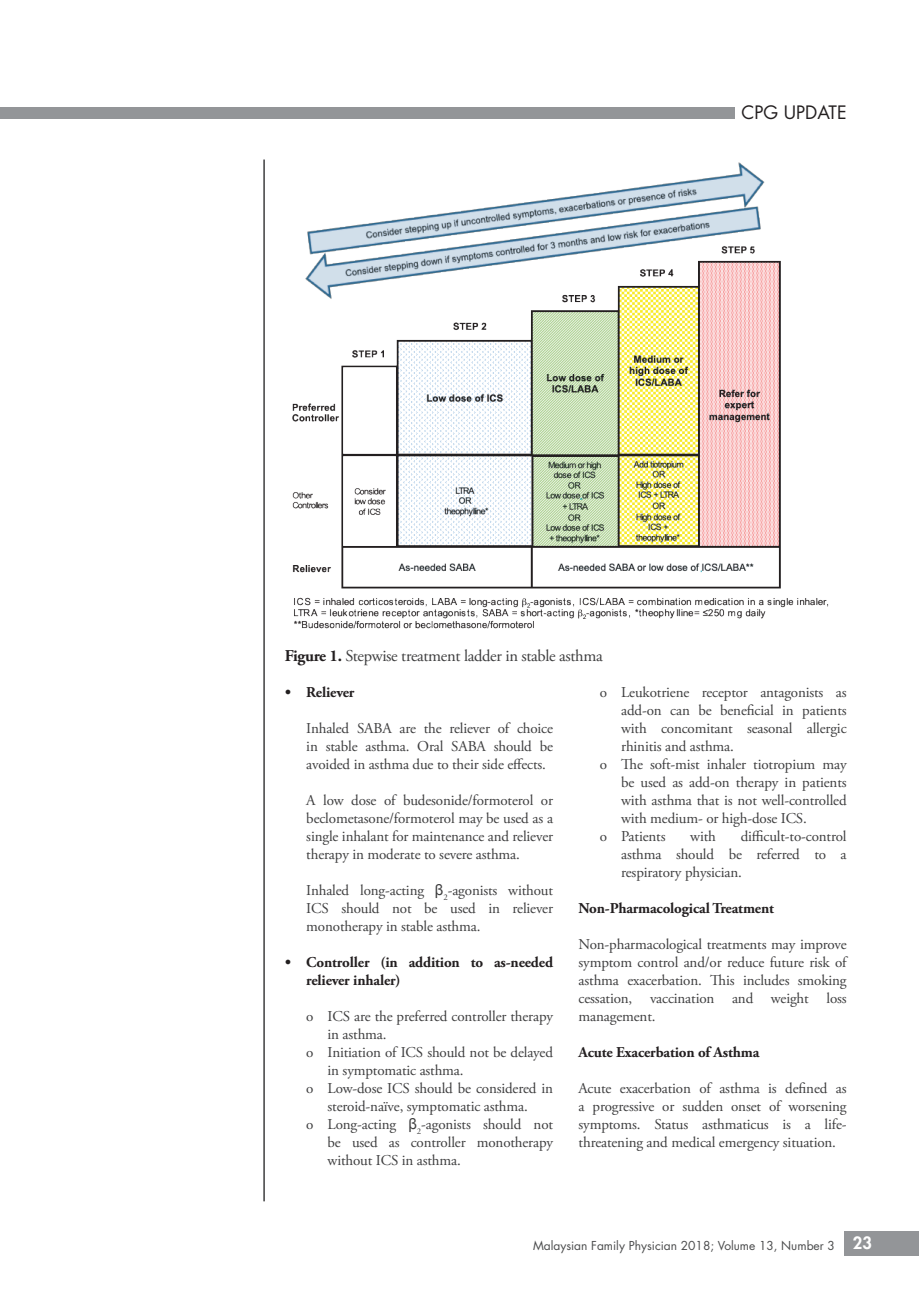
<style>
.page{position:relative;width:919px;height:1289px;background:#fff}
.page>*{position:absolute;margin:0;border:0;box-sizing:border-box;transform-origin:0 0}
.t1{font:18px "Futura Std";color:#231f20}
.t2{font:16.5px "Adobe Garamond Pro";letter-spacing:-.02em;color:#3e3e3f}
.t3{font:800 16.5px "Futura Std";color:#fff}
.t4{font:15px/18px "Adobe Garamond Pro";letter-spacing:-.01em;color:#3e3e3f;text-align:justify}
.t5{font:700 15px/18px "Adobe Garamond Pro";letter-spacing:-.01em;color:#231f20}
.t6{font:12px "Futura Std";color:#4b4c4d}
.s1{font-weight:700;color:#231f20}
.s2{font-family:"Arial"}
</style>
<div class="page">
<div style="left:844px;top:1231px;width:74px;height:24px;background:#939598"></div>
<div style="left:0;top:107px;width:13px;height:12px;background:#939598"></div>
<div style="left:13px;top:107px;width:721px;height:12px;background:#939598"></div>
<img style="left:292px;top:278px;width:537px;height:351px">
<div style="left:324px;top:157px;width:460px;height:136px;background:#fff"></div>
<img style="left:306px;top:163px;width:459px;height:136px">
<hr style="left:263px;top:159px;width:2px;height:1042px;background:#3e3e3f">
<p class="t1" style="left:741px;top:101px;width:107px">CPG UPDATE</p>
<p class="t2" style="left:285px;top:646px;width:319px"><span class="s1">Figure 1.</span> Stepwise treatment ladder in stable asthma</p>
<p class="t5" style="left:285px;top:683px;width:71px">• Reliever</p>
<p class="t4" style="left:306px;top:720px;width:248px">Inhaled SABA are the reliever of choice in stable asthma. Oral SABA should be avoided in asthma due to their side effects.</p>
<p class="t4" style="left:306px;top:792px;width:248px">A low dose of budesonide/formoterol or beclometasone/formoterol may be used as a single inhalant for maintenance and reliever therapy in moderate to severe asthma.</p>
<p class="t4" style="left:306px;top:882px;width:248px">Inhaled long-acting <span class="s2">β</span><sub>2</sub>-agonists without ICS should not be used in reliever monotherapy in stable asthma.</p>
<p class="t5" style="left:306px;top:953px;width:248px;text-indent:-21px">• Controller (in addition to as-needed reliever inhaler)</p>
<p class="t4" style="left:306px;top:1008px;width:248px">o ICS are the preferred controller therapy</p>
<p class="t4" style="left:327px;top:1026px;width:60px">in asthma.</p>
<p class="t4" style="left:306px;top:1044px;width:248px">o Initiation of ICS should not be delayed</p>
<p class="t4" style="left:327px;top:1062px;width:137px">in symptomatic asthma.</p>
<p class="t4" style="left:306px;top:1080px;width:248px">o Low-dose ICS should be considered in</p>
<p class="t4" style="left:327px;top:1098px;width:202px">steroid-naïve, symptomatic asthma.</p>
<p class="t4" style="left:306px;top:1116px;width:248px">o Long-acting <span class="s2">β</span><sub>2</sub>-agonists should not</p>
<p class="t4" style="left:327px;top:1134px;width:227px">be used as controller monotherapy</p>
<p class="t4" style="left:327px;top:1152px;width:135px">without ICS in asthma.</p>
<p class="t4" style="left:600px;top:684px;width:248px">o Leukotriene receptor antagonists as</p>
<p class="t4" style="left:621px;top:702px;width:227px">add-on can be beneficial in patients</p>
<p class="t4" style="left:621px;top:720px;width:227px">with concomitant seasonal allergic</p>
<p class="t4" style="left:621px;top:738px;width:114px">rhinitis and asthma.</p>
<p class="t4" style="left:600px;top:756px;width:248px">o The soft-mist inhaler tiotropium may</p>
<p class="t4" style="left:621px;top:774px;width:227px">be used as add-on therapy in patients</p>
<p class="t4" style="left:621px;top:792px;width:227px">with asthma that is not well-controlled</p>
<p class="t4" style="left:621px;top:810px;width:187px">with medium- or high-dose ICS.</p>
<p class="t4" style="left:600px;top:828px;width:67px">o Patients</p>
<p class="t4" style="left:690px;top:828px;width:27px">with</p>
<p class="t4" style="left:621px;top:828px;width:227px;text-indent:119px">difficult-to-control asthma should be referred to a respiratory physician.</p>
<p class="t5" style="left:578px;top:899px;width:197px">Non-Pharmacological Treatment</p>
<p class="t4" style="left:578px;top:936px;width:269px">Non-pharmacological treatments may improve symptom control and/or reduce future risk of asthma exacerbation. This includes smoking cessation, vaccination and weight loss management.</p>
<p class="t5" style="left:578px;top:1043px;width:182px">Acute Exacerbation of Asthma</p>
<p class="t4" style="left:578px;top:1080px;width:269px">Acute exacerbation of asthma is defined as a progressive or sudden onset of worsening symptoms. Status asthmaticus is a life&shy;threatening and medical emergency situation.</p>
<p class="t6" style="left:533px;top:1237px;width:303px">Malaysian Family Physician 2018; Volume 13, Number 3</p>
<p class="t3" style="left:852px;top:1232px;width:21px">23</p>
</div>
